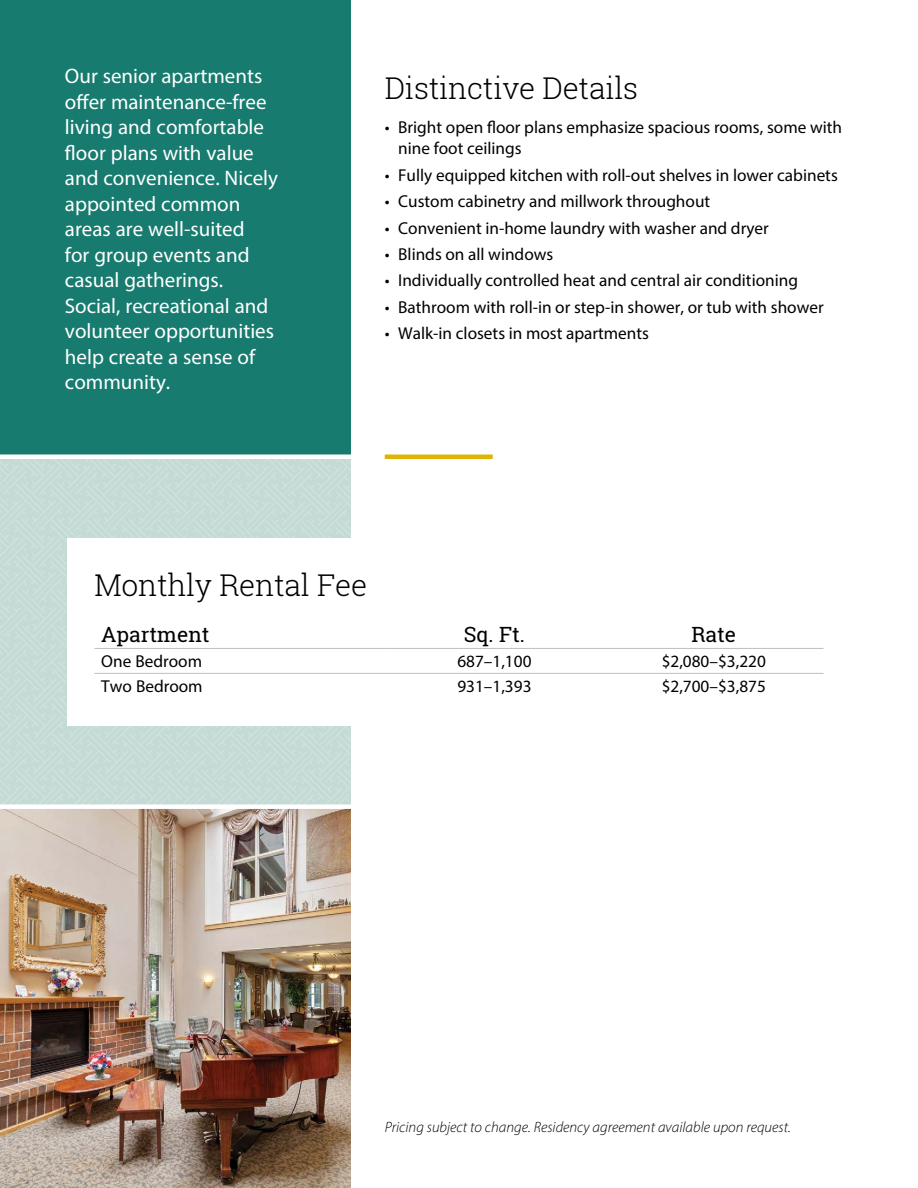
<style>
.page{position:relative;width:918px;height:1188px;background:#fff}
.page>*{position:absolute;margin:0;border:0;box-sizing:border-box;transform-origin:0 0}
.t1{font:300 30px "Roboto Slab";letter-spacing:-.01em;color:#000}
.t2{font:21px/25.5px "Myriad Pro";color:#fff}
.t3{font:21px "Roboto Slab";color:#000}
.t4{font:17.25px/21px "Myriad Pro";color:#000}
.t5{font:italic 300 15px "Myriad Pro";color:#000}
</style>
<div class="page">
<div style="left:0;top:457px;width:351px;height:731px;background:#c4dad5"></div>
<div style="left:0;top:0;width:351px;height:457px;background:#177b6f"></div>
<div style="left:385px;top:454px;width:108px;height:5px;background:#deb407"></div>
<div style="left:68px;top:538px;width:782px;height:187px;background:#fff"></div>
<hr style="left:94px;top:648px;width:291px;height:1px;background:#bcbec0">
<hr style="left:385px;top:648px;width:219px;height:1px;background:#bcbec0">
<hr style="left:604px;top:648px;width:220px;height:1px;background:#bcbec0">
<hr style="left:94px;top:673px;width:291px;height:1px;background:#bcbec0">
<hr style="left:385px;top:673px;width:219px;height:1px;background:#bcbec0">
<hr style="left:604px;top:673px;width:220px;height:1px;background:#bcbec0">
<img style="left:0;top:809px;width:351px;height:379px">
<div style="left:0;top:454px;width:364px;height:5px;background:#fff"></div>
<div style="left:0;top:804px;width:364px;height:5px;background:#fff"></div>
<p class="t2" style="left:65px;top:63px;width:215px">Our senior apartments offer maintenance-free living and comfortable floor plans with value and convenience. Nicely appointed common areas are well-suited<br>for group events and casual gatherings.<br>Social, recreational and volunteer opportunities help create a sense of community.</p>
<h1 class="t1" style="left:385px;top:67px;width:255px">Distinctive Details</h1>
<p class="t4" style="left:398px;top:117px;width:445px;text-indent:-14px">• Bright open floor plans emphasize spacious rooms, some with nine foot ceilings</p>
<p class="t4" style="left:385px;top:164px;width:455px">• Fully equipped kitchen with roll-out shelves in lower cabinets</p>
<p class="t4" style="left:385px;top:191px;width:327px">• Custom cabinetry and millwork throughout</p>
<p class="t4" style="left:385px;top:217px;width:386px">• Convenient in-home laundry with washer and dryer</p>
<p class="t4" style="left:385px;top:243px;width:170px">• Blinds on all windows</p>
<p class="t4" style="left:385px;top:270px;width:415px">• Individually controlled heat and central air conditioning</p>
<p class="t4" style="left:385px;top:296px;width:440px">• Bathroom with roll-in or step-in shower, or tub with shower</p>
<p class="t4" style="left:385px;top:323px;width:266px">• Walk-in closets in most apartments</p>
<h1 class="t1" style="left:94px;top:565px;width:274px">Monthly Rental Fee</h1>
<p class="t3" style="left:101px;top:620px;width:110px">Apartment</p>
<p class="t3" style="left:464px;top:620px;width:63px">Sq. Ft.</p>
<p class="t3" style="left:691px;top:620px;width:46px">Rate</p>
<p class="t4" style="left:101px;top:651px;width:102px">One Bedroom</p>
<p class="t4" style="left:457px;top:651px;width:76px">687–1,100</p>
<p class="t4" style="left:662px;top:651px;width:106px">$2,080–$3,220</p>
<p class="t4" style="left:101px;top:676px;width:103px">Two Bedroom</p>
<p class="t4" style="left:457px;top:676px;width:76px">931–1,393</p>
<p class="t4" style="left:662px;top:676px;width:106px">$2,700–$3,875</p>
<p class="t5" style="left:385px;top:1118px;width:408px">Pricing subject to change. Residency agreement available upon request.</p>
</div>
